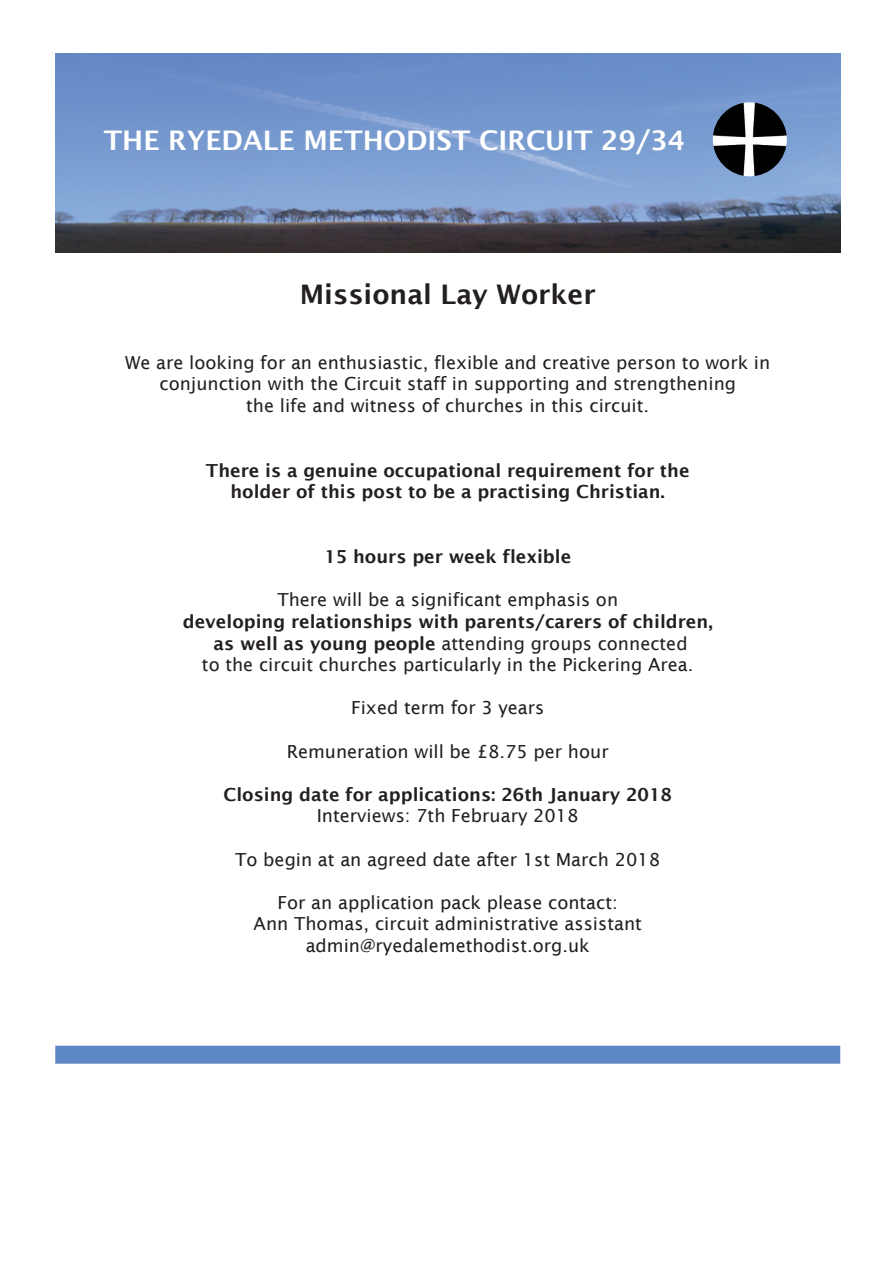
<style>
.page{position:relative;width:893px;height:1263px;background:#fff}
.page>*{position:absolute;margin:0;border:0;box-sizing:border-box;transform-origin:0 0}
.t1{font:600 27px "Lucida Sans";color:#fff}
.t2{font:600 27px "Lucida Sans";color:#231f20}
.t3{font:18px/21.6px "Lucida Sans";color:#231f20;text-align:center}
.t4{font:600 18px/21.6px "Lucida Sans";color:#231f20;text-align:center}
.s1{font-weight:600}
</style>
<div class="page">
<img style="left:55px;top:53px;width:785px;height:199px">
<img style="left:713px;top:102px;width:74px;height:74px;border-radius:37px">
<div style="left:55px;top:1046px;width:785px;height:18px;background:#5e87c5"></div>
<h1 class="t1" style="left:104px;top:124px;width:583px">THE RYEDALE METHODIST CIRCUIT 29/34</h1>
<h1 class="t2" style="left:300px;top:278px;width:297px">Missional Lay Worker</h1>
<p class="t3" style="left:125px;top:351px;width:647px">We are looking for an enthusiastic, flexible and creative person to work in conjunction with the Circuit staff in supporting and strengthening<br>the life and witness of churches in this circuit.</p>
<p class="t4" style="left:206px;top:459px;width:485px">There is a genuine occupational requirement for the holder of this post to be a practising Christian.</p>
<p class="t4" style="left:324px;top:545px;width:248px">15 hours per week flexible</p>
<p class="t3" style="left:277px;top:589px;width:342px">There will be a significant emphasis on</p>
<p class="t3" style="left:183px;top:610px;width:531px"><span class="s1">developing relationships with parents/carers of children, as well as young people</span> attending groups connected<br>to the circuit churches particularly in the Pickering Area.</p>
<p class="t3" style="left:351px;top:697px;width:195px">Fixed term for 3 years</p>
<p class="t3" style="left:287px;top:740px;width:324px">Remuneration will be £8.75 per hour</p>
<p class="t4" style="left:224px;top:783px;width:450px">Closing date for applications: 26th January 2018</p>
<p class="t3" style="left:317px;top:805px;width:263px">Interviews: 7th February 2018</p>
<p class="t3" style="left:235px;top:848px;width:426px">To begin at an agreed date after 1st March 2018</p>
<p class="t3" style="left:254px;top:891px;width:390px">For an application pack please contact:<br>Ann Thomas, circuit administrative assistant admin@ryedalemethodist.org.uk</p>
</div>
